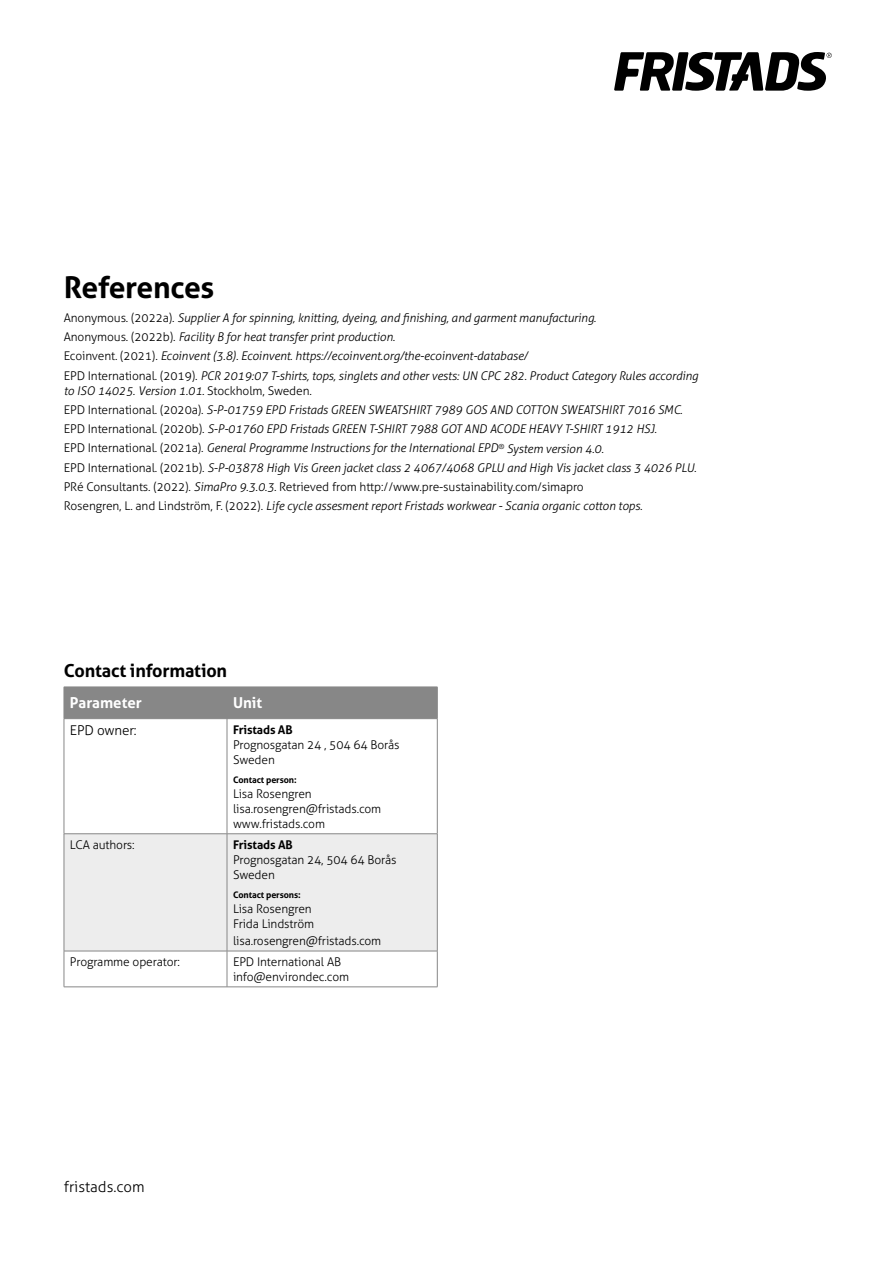
<style>
.page{position:relative;width:893px;height:1263px;background:#fff}
.page>*{position:absolute;margin:0;border:0;box-sizing:border-box;transform-origin:0 0}
.t1{font:700 30px "Aller";letter-spacing:-.01em;color:#000}
.t2{font:700 18px "Aller";letter-spacing:-.01em;color:#000}
.t3{font:700 15px "Aller";color:#fff}
.t4{font:300 15px "Aller";color:#000}
.t5{font:300 13.5px "Aller";letter-spacing:-.01em;color:#000}
.t6{font:italic 300 12px/19.2px "Aller";letter-spacing:-.01em;color:#000}
.t7{font:300 12px/15px "Aller";letter-spacing:-.01em;color:#000}
.t8{font:700 12px "Aller";letter-spacing:-.01em;color:#000}
.t9{font:700 9px "Aller";letter-spacing:-.01em;color:#000}
.s1{font-style:normal}
</style>
<div class="page">
<svg style="left:614px;top:52px;width:218px;height:39px"></svg>
<div style="left:65px;top:688px;width:372px;height:30px;background:#878787"></div>
<div style="left:65px;top:834px;width:372px;height:117px;background:#ededed"></div>
<hr style="left:64px;top:687px;width:163px;height:1px;background:#878787">
<hr style="left:64px;top:687px;width:1px;height:31px;background:#878787">
<hr style="left:227px;top:687px;width:210px;height:1px;background:#878787">
<hr style="left:227px;top:687px;width:1px;height:31px;background:#878787">
<hr style="left:437px;top:687px;width:1px;height:31px;background:#878787">
<hr style="left:64px;top:718px;width:163px;height:1px;background:#878787">
<hr style="left:64px;top:719px;width:1px;height:114px;background:#878787">
<hr style="left:227px;top:718px;width:210px;height:1px;background:#878787">
<hr style="left:227px;top:719px;width:1px;height:114px;background:#878787">
<hr style="left:437px;top:719px;width:1px;height:114px;background:#878787">
<hr style="left:64px;top:833px;width:163px;height:1px;background:#878787">
<hr style="left:64px;top:834px;width:1px;height:117px;background:#878787">
<hr style="left:227px;top:833px;width:210px;height:1px;background:#878787">
<hr style="left:227px;top:834px;width:1px;height:117px;background:#878787">
<hr style="left:437px;top:834px;width:1px;height:117px;background:#878787">
<hr style="left:64px;top:951px;width:163px;height:1px;background:#878787">
<hr style="left:64px;top:951px;width:1px;height:36px;background:#878787">
<hr style="left:227px;top:951px;width:210px;height:1px;background:#878787">
<hr style="left:227px;top:951px;width:1px;height:36px;background:#878787">
<hr style="left:437px;top:951px;width:1px;height:36px;background:#878787">
<hr style="left:64px;top:986px;width:163px;height:1px;background:#878787">
<hr style="left:227px;top:986px;width:210px;height:1px;background:#878787">
<h1 class="t1" style="left:64px;top:269px;width:152px">References</h1>
<p class="t6" style="left:64px;top:308px;width:636px"><span class="s1">Anonymous. (2022a).</span> Supplier A for spinning, knitting, dyeing, and finishing, and garment manufacturing.<br><span class="s1">Anonymous. (2022b).</span> Facility B for heat transfer print production.<br><span class="s1">Ecoinvent. (2021).</span> Ecoinvent (3.8). Ecoinvent. https://ecoinvent.org/the-ecoinvent-database/<br><span class="s1">EPD International. (2019).</span> PCR 2019:07 T-shirts, tops, singlets and other vests: UN CPC 282. Product Category Rules according</p>
<p class="t6" style="left:64px;top:381px;width:634px">to ISO 14025. Version 1.01. <span class="s1">Stockholm, Sweden.<br>EPD International. (2020a).</span> S-P-01759 EPD Fristads GREEN SWEATSHIRT 7989 GOS AND COTTON SWEATSHIRT 7016 SMC.<br><span class="s1">EPD International. (2020b).</span> S-P-01760 EPD Fristads GREEN T-SHIRT 7988 GOT AND ACODE HEAVY T-SHIRT 1912 HSJ.<br><span class="s1">EPD International. (2021a).</span> General Programme Instructions for the International EPD<sup>®</sup> System version 4.0.<br><span class="s1">EPD International. (2021b).</span> S-P-03878 High Vis Green jacket class 2 4067/4068 GPLU and High Vis jacket class 3 4026 PLU.<br><span class="s1">PRé Consultants. (2022).</span> SimaPro 9.3.0.3. <span class="s1">Retrieved from http://www.pre-sustainability.com/simapro<br>Rosengren, L. and Lindström, F. (2022).</span> Life cycle assesment report Fristads workwear - Scania organic cotton tops.</p>
<h2 class="t2" style="left:64px;top:659px;width:165px">Contact information</h2>
<p class="t3" style="left:70px;top:694px;width:73px">Parameter</p>
<p class="t3" style="left:233px;top:694px;width:31px">Unit</p>
<p class="t5" style="left:70px;top:722px;width:68px">EPD owner:</p>
<p class="t8" style="left:233px;top:722px;width:61px">Fristads AB</p>
<p class="t7" style="left:233px;top:737px;width:168px">Prognosgatan 24 , 504 64 Borås<br>Sweden</p>
<p class="t9" style="left:233px;top:774px;width:65px">Contact person:</p>
<p class="t7" style="left:233px;top:786px;width:150px">Lisa Rosengren lisa.rosengren@fristads.com www.fristads.com</p>
<p class="t7" style="left:70px;top:837px;width:66px">LCA authors:</p>
<p class="t8" style="left:233px;top:837px;width:61px">Fristads AB</p>
<p class="t7" style="left:233px;top:852px;width:165px">Prognosgatan 24, 504 64 Borås<br>Sweden</p>
<p class="t9" style="left:233px;top:889px;width:69px">Contact persons:</p>
<p class="t7" style="left:233px;top:901px;width:83px">Lisa Rosengren<br>Frida Lindström</p>
<p class="t7" style="left:233px;top:933px;width:150px">lisa.rosengren@fristads.com</p>
<p class="t7" style="left:70px;top:954px;width:112px">Programme operator:</p>
<p class="t7" style="left:233px;top:954px;width:118px">EPD International AB info@environdec.com</p>
<p class="t4" style="left:64px;top:1177px;width:82px">fristads.com</p>
</div>
